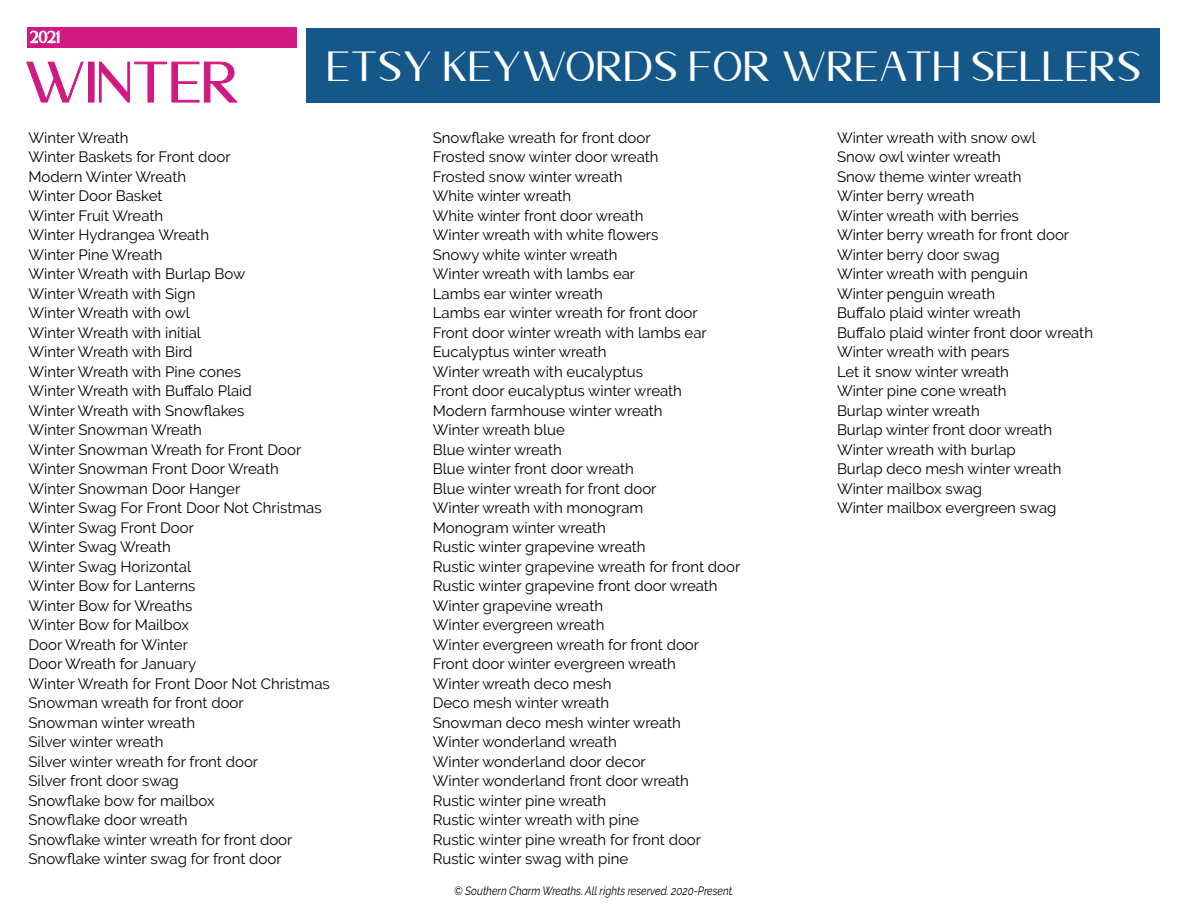
<style>
.page{position:relative;width:1188px;height:918px;background:#fff}
.page>*{position:absolute;margin:0;border:0;box-sizing:border-box;transform-origin:0 0}
.t1{font:57px "Dellmonte Sans";color:#d21883}
.t2{font:42px "Dellmonte Sans";color:#fff}
.t3{font:16.5px "Dellmonte Sans";color:#fff}
.t4{font:15px/19.5px "Raleway";color:#000}
.t5{font:italic 12px "Raleway";color:#000;scale:.85 1}
</style>
<div class="page">
<svg style="left:26px;top:61px;width:58px;height:42px"></svg>
<div style="left:88px;top:62px;width:6px;height:40px;border:1px solid #d21883"></div>
<svg style="left:99px;top:61px;width:139px;height:42px"></svg>
<div style="left:27px;top:27px;width:270px;height:21px;background:#d21883"></div>
<svg style="left:30px;top:31px;width:29px;height:12px"></svg>
<div style="left:307px;top:28px;width:853px;height:75px;background:#155789"></div>
<p class="t3" style="left:30px;top:29px;width:32px">2021</p>
<h1 class="t1" style="left:27px;top:54px;width:217px">WINTER</h1>
<h2 class="t2" style="left:329px;top:46px;width:816px">ETSY KEYWORDS FOR WREATH SELLERS</h2>
<p class="t4" style="left:28px;top:128px;width:303px">Winter Wreath<br>Winter Baskets for Front door<br>Modern Winter Wreath<br>Winter Door Basket<br>Winter Fruit Wreath<br>Winter Hydrangea Wreath<br>Winter Pine Wreath<br>Winter Wreath with Burlap Bow<br>Winter Wreath with Sign<br>Winter Wreath with owl<br>Winter Wreath with initial<br>Winter Wreath with Bird<br>Winter Wreath with Pine cones<br>Winter Wreath with Buffalo Plaid<br>Winter Wreath with Snowflakes<br>Winter Snowman Wreath<br>Winter Snowman Wreath for Front Door<br>Winter Snowman Front Door Wreath<br>Winter Snowman Door Hanger<br>Winter Swag For Front Door Not Christmas<br>Winter Swag Front Door<br>Winter Swag Wreath<br>Winter Swag Horizontal<br>Winter Bow for Lanterns<br>Winter Bow for Wreaths<br>Winter Bow for Mailbox<br>Door Wreath for Winter<br>Door Wreath for January<br>Winter Wreath for Front Door Not Christmas<br>Snowman wreath for front door<br>Snowman winter wreath<br>Silver winter wreath<br>Silver winter wreath for front door<br>Silver front door swag<br>Snowflake bow for mailbox<br>Snowflake door wreath<br>Snowflake winter wreath for front door<br>Snowflake winter swag for front door</p>
<p class="t4" style="left:433px;top:128px;width:309px">Snowflake wreath for front door<br>Frosted snow winter door wreath<br>Frosted snow winter wreath<br>White winter wreath<br>White winter front door wreath<br>Winter wreath with white flowers<br>Snowy white winter wreath<br>Winter wreath with lambs ear<br>Lambs ear winter wreath<br>Lambs ear winter wreath for front door<br>Front door winter wreath with lambs ear<br>Eucalyptus winter wreath<br>Winter wreath with eucalyptus<br>Front door eucalyptus winter wreath<br>Modern farmhouse winter wreath<br>Winter wreath blue<br>Blue winter wreath<br>Blue winter front door wreath<br>Blue winter wreath for front door<br>Winter wreath with monogram<br>Monogram winter wreath<br>Rustic winter grapevine wreath<br>Rustic winter grapevine wreath for front door<br>Rustic winter grapevine front door wreath<br>Winter grapevine wreath<br>Winter evergreen wreath<br>Winter evergreen wreath for front door<br>Front door winter evergreen wreath<br>Winter wreath deco mesh<br>Deco mesh winter wreath<br>Snowman deco mesh winter wreath<br>Winter wonderland wreath<br>Winter wonderland door decor<br>Winter wonderland front door wreath<br>Rustic winter pine wreath<br>Rustic winter wreath with pine<br>Rustic winter pine wreath for front door<br>Rustic winter swag with pine</p>
<p class="t4" style="left:837px;top:128px;width:258px">Winter wreath with snow owl<br>Snow owl winter wreath<br>Snow theme winter wreath<br>Winter berry wreath<br>Winter wreath with berries<br>Winter berry wreath for front door<br>Winter berry door swag<br>Winter wreath with penguin<br>Winter penguin wreath<br>Buffalo plaid winter wreath<br>Buffalo plaid winter front door wreath<br>Winter wreath with pears<br>Let it snow winter wreath<br>Winter pine cone wreath<br>Burlap winter wreath<br>Burlap winter front door wreath<br>Winter wreath with burlap<br>Burlap deco mesh winter wreath<br>Winter mailbox swag<br>Winter mailbox evergreen swag</p>
<p class="t5" style="left:454px;top:884px;width:331px">© Southern Charm Wreaths. All rights reserved. 2020-Present.</p>
</div>
